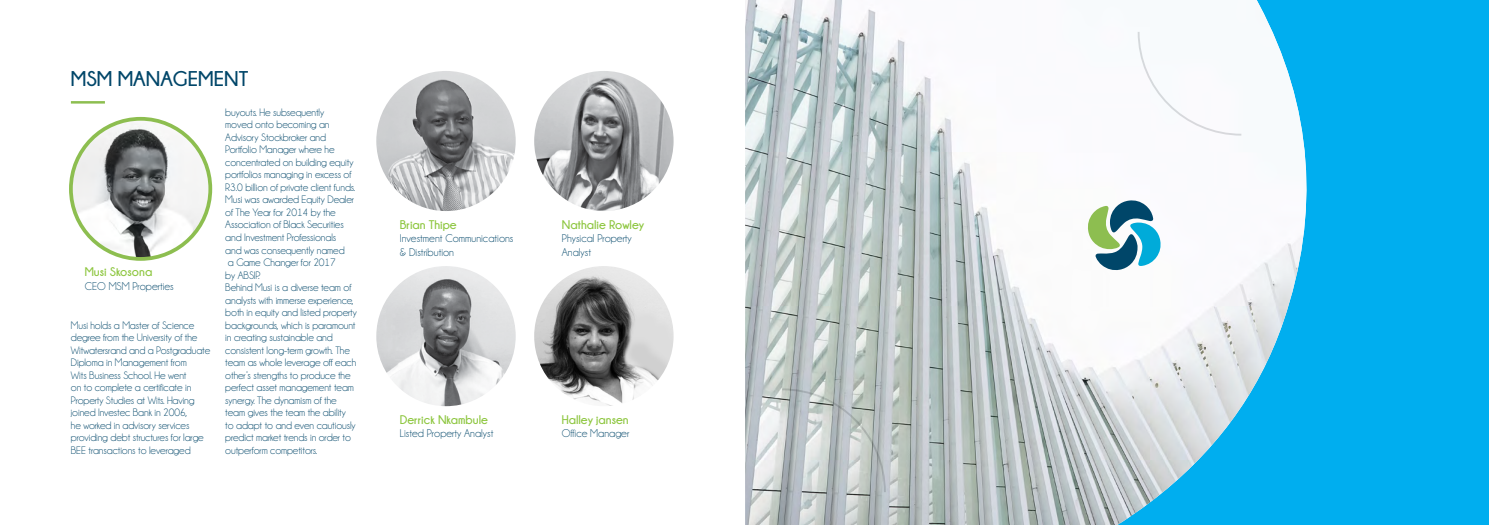
<style>
.page{position:relative;width:1489px;height:525px;background:#fff}
.page>*{position:absolute;margin:0;border:0;box-sizing:border-box;transform-origin:0 0}
.t1{font:700 21.25px "Champagne&Limousines";color:#004669}
.t2{font:700 12.5px "Champagne&Limousines";color:#8dc63f}
.t3{font:11.25px/13.5px "Champagne&Limousines";color:#004669}
.t4{font:10.88px/12.5px "Champagne&Limousines";letter-spacing:-.01em;color:#004669}
</style>
<div class="page">
<div style="left:1320px;top:0;width:168px;height:524px;background:#00aeef"></div>
<div style="left:1307px;top:0;width:13px;height:524px;background:#00aeef"></div>
<img style="left:745px;top:0;width:562px;height:524px">
<svg style="left:1087px;top:200px;width:74px;height:71px"></svg>
<svg style="left:780px;top:387px;width:106px;height:106px;background:#bcc3c3"></svg>
<svg style="left:1136px;top:30px;width:107px;height:106px"></svg>
<img style="left:376px;top:71px;width:139px;height:140px;border-radius:70px">
<img style="left:534px;top:71px;width:139px;height:140px;border-radius:70px">
<hr style="left:71px;top:101px;width:34px;height:2px;background:#8dbe50">
<img style="left:71px;top:119px;width:139px;height:140px;border-radius:70px">
<div style="left:69px;top:117px;width:143px;height:144px;border:4px solid #8dbe50;border-radius:50%"></div>
<img style="left:376px;top:266px;width:139px;height:140px;border-radius:70px">
<img style="left:534px;top:266px;width:139px;height:140px;border-radius:70px">
<h1 class="t1" style="left:71px;top:67px;width:179px">MSM MANAGEMENT</h1>
<p class="t2" style="left:85px;top:265px;width:69px">Musi Skosona</p>
<p class="t3" style="left:85px;top:279px;width:90px">CEO MSM Properties</p>
<p class="t4" style="left:71px;top:319px;width:141px">Musi holds a Master of Science degree from the University of the<br>Witwatersrand and a Postgraduate<br>Diploma in Management from<br>Wits Business School. He went<br>on to complete a certificate in<br>Property Studies at Wits. Having joined Investec Bank in 2006,<br>he worked in advisory services providing debt structures for large<br>BEE transactions to leveraged</p>
<p class="t4" style="left:225px;top:106px;width:100px">buyouts. He subsequently</p>
<p class="t4" style="left:225px;top:118px;width:106px">moved onto becoming an</p>
<p class="t4" style="left:225px;top:131px;width:102px">Advisory Stockbroker and</p>
<p class="t4" style="left:225px;top:143px;width:111px">Portfolio Manager where he</p>
<p class="t4" style="left:225px;top:156px;width:130px">concentrated on building equity</p>
<p class="t4" style="left:225px;top:168px;width:128px">portfolios managing in excess of</p>
<p class="t4" style="left:225px;top:181px;width:131px">R3.0 billion of private client funds.</p>
<p class="t4" style="left:225px;top:193px;width:130px">Musi was awarded Equity Dealer</p>
<p class="t4" style="left:225px;top:206px;width:112px">of The Year for 2014 by the</p>
<p class="t4" style="left:225px;top:218px;width:120px">Association of Black Securities</p>
<p class="t4" style="left:225px;top:231px;width:112px">and Investment Professionals</p>
<p class="t4" style="left:225px;top:244px;width:121px">and was consequently named</p>
<p class="t4" style="left:228px;top:256px;width:109px">a Game Changer for 2017</p>
<p class="t4" style="left:258px;top:269px;width:3px">.</p>
<p class="t4" style="left:225px;top:269px;width:133px">by ABSIP<br>Behind Musi ais diverse team of analysts with immerse experience, both in equity and listed property backgrounds, which is paramount in creating sustainable and consistent long-term growth. The team as whole leverage off each other s’ strengths to produce the perfect asset management team synergy. The dynamism of the team gives the team the ability to adapt to and even cautiously predict market trends in order to outperform competitors.</p>
<p class="t2" style="left:400px;top:217px;width:58px">Brian Thipe</p>
<p class="t3" style="left:400px;top:231px;width:115px">Investment Communications &amp; Distribution</p>
<p class="t2" style="left:400px;top:412px;width:89px">Derrick Nkambule</p>
<p class="t3" style="left:400px;top:426px;width:95px">Listed Property Analyst</p>
<p class="t2" style="left:562px;top:217px;width:84px">Nathalie Rowley</p>
<p class="t3" style="left:562px;top:231px;width:72px">Physical Property<br>Analyst</p>
<p class="t2" style="left:562px;top:412px;width:68px">Halley jansen</p>
<p class="t3" style="left:562px;top:426px;width:69px">Office Manager</p>
</div>
